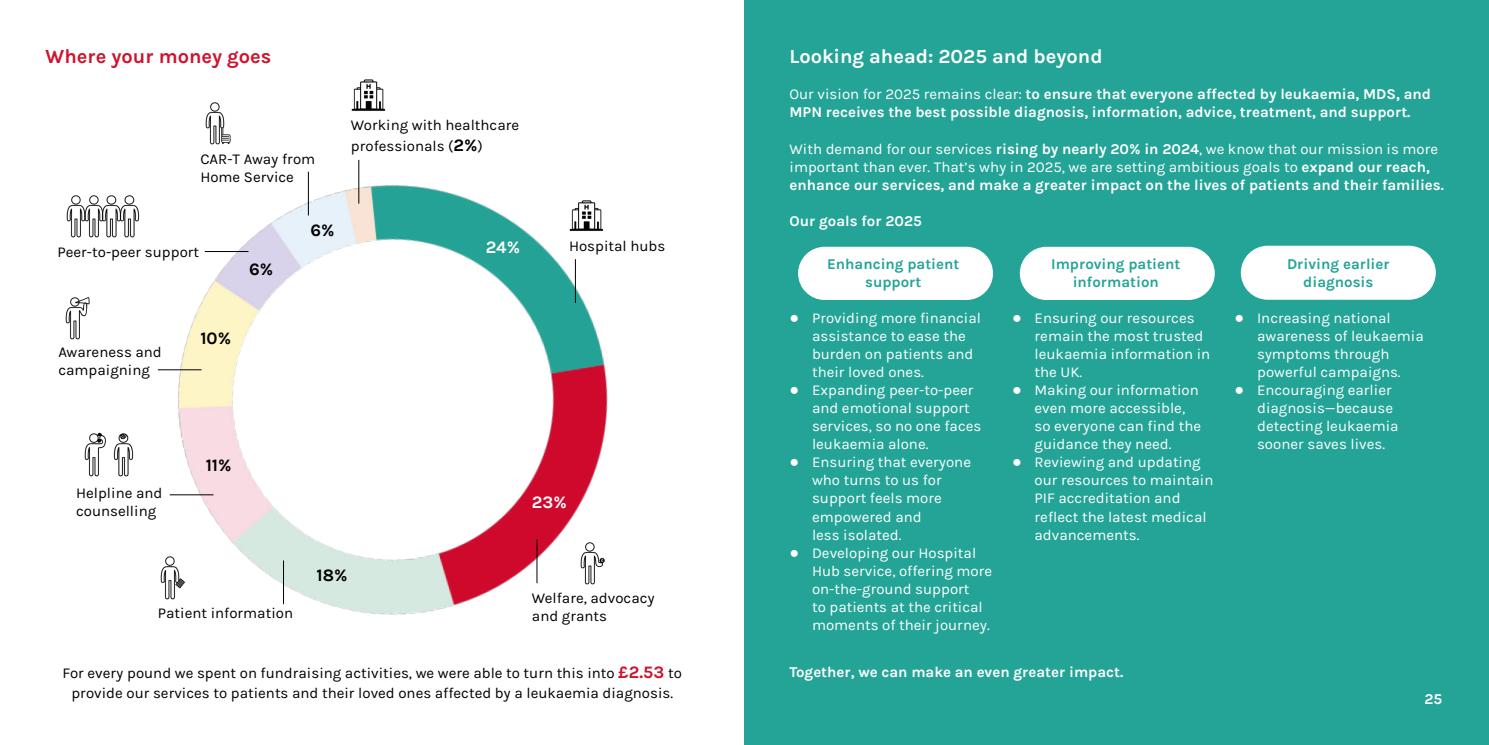
<style>
.page{position:relative;width:1489px;height:745px;background:#fff}
.page>*{position:absolute;margin:0;border:0;box-sizing:border-box;transform-origin:0 0}
.t1{font:700 20px "Karla";color:#fff}
.t2{font:700 20px "Karla";color:#cf122d}
.t3{font:700 17.5px "Karla";color:#000}
.t4{font:700 17.5px "Karla";color:#fff}
.t5{font:15px/18px "Karla";color:#fff}
.t6{font:700 15px/18px "Karla";color:#fff}
.t7{font:15px/18px "Karla";color:#000}
.t8{font:700 15px/18px "Karla";color:#23a496;text-align:center}
.s1{font-weight:700;font-size:17.5px}
.s2{font-weight:700;font-size:17.5px;color:#cf122d}
.s3{font-weight:400}
.s4{font-family:"Arial";font-size:16.25px}
</style>
<div class="page">
<div style="left:744px;top:0;width:744px;height:744px;background:#23a496"></div>
<div style="left:798px;top:246px;width:195px;height:54px;background:#fff;border-radius:27px"></div>
<div style="left:1019px;top:246px;width:195px;height:54px;background:#fff;border-radius:27px"></div>
<div style="left:1240px;top:245px;width:195px;height:54px;background:#fff;border-radius:27px"></div>
<img style="left:157px;top:159px;width:451px;height:456px">
<hr style="left:358px;top:160px;width:1px;height:43px;background:#000">
<hr style="left:575px;top:259px;width:1px;height:44px;background:#000">
<hr style="left:536px;top:539px;width:1px;height:43px;background:#000">
<hr style="left:283px;top:560px;width:1px;height:43px;background:#000">
<hr style="left:170px;top:494px;width:43px;height:1px;background:#000">
<hr style="left:158px;top:369px;width:43px;height:1px;background:#000">
<hr style="left:205px;top:251px;width:43px;height:1px;background:#000">
<hr style="left:308px;top:172px;width:1px;height:43px;background:#000">
<img style="left:351px;top:79px;width:35px;height:32px">
<img style="left:569px;top:198px;width:35px;height:34px">
<img style="left:576px;top:541px;width:32px;height:43px">
<img style="left:157px;top:555px;width:29px;height:44px">
<img style="left:84px;top:432px;width:22px;height:44px">
<img style="left:113px;top:433px;width:21px;height:43px">
<img style="left:65px;top:297px;width:25px;height:43px">
<img style="left:66px;top:195px;width:27px;height:43px">
<img style="left:77px;top:195px;width:18px;height:42px">
<img style="left:95px;top:195px;width:18px;height:43px">
<img style="left:113px;top:195px;width:27px;height:43px">
<img style="left:205px;top:102px;width:26px;height:43px">
<h1 class="t2" style="left:45px;top:45px;width:228px">Where your money goes</h1>
<p class="t7" style="left:200px;top:150px;width:116px">CAR-T Away from<br>Home Service</p>
<p class="t7" style="left:57px;top:243px;width:143px">Peer-to-peer support</p>
<p class="t3" style="left:249px;top:258px;width:26px">6%</p>
<p class="t3" style="left:310px;top:220px;width:26px">6%</p>
<p class="t7" style="left:351px;top:115px;width:170px;line-height:21px">Working with healthcare professionals (<span class="s1">2%</span>)</p>
<p class="t4" style="left:485px;top:237px;width:36px">24%</p>
<p class="t7" style="left:58px;top:343px;width:105px">Awareness and campaigning</p>
<p class="t3" style="left:200px;top:328px;width:32px">10%</p>
<p class="t7" style="left:569px;top:237px;width:98px">Hospital hubs</p>
<p class="t7" style="left:76px;top:484px;width:88px">Helpline and counselling</p>
<p class="t3" style="left:206px;top:454px;width:27px">11%</p>
<p class="t3" style="left:316px;top:565px;width:32px">18%</p>
<p class="t4" style="left:532px;top:491px;width:36px">23%</p>
<p class="t7" style="left:532px;top:589px;width:124px">Welfare, advocacy</p>
<p class="t7" style="left:158px;top:603px;width:137px">Patient information</p>
<p class="t7" style="left:532px;top:607px;width:77px">and grants</p>
<p class="t7" style="left:63px;top:662px;width:620px;line-height:20px;text-align:center">For every pound we spent on fundraising activities, we were able to turn this into <span class="s2">£2.53</span> to provide our services to patients and their loved ones affected by a leukaemia diagnosis.</p>
<h1 class="t1" style="left:789px;top:45px;width:314px">Looking ahead: 2025 and beyond</h1>
<p class="t6" style="left:789px;top:85px;width:643px"><span class="s3">Our vision for 2025 remains clear:</span> to ensure that everyone affected by leukaemia, MDS, and<br>MPN receives the best possible diagnosis, information, advice, treatment, and support.</p>
<p class="t6" style="left:789px;top:139px;width:656px"><span class="s3">With demand for our services</span> rising by nearly 20% in 2024<span class="s3">, we know that our mission is more important than ever. That’s why in 2025, we are setting ambitious goals to</span> expand our reach, enhance our services, and make a greater impact on the lives of patients and their families.</p>
<p class="t6" style="left:789px;top:211px;width:134px">Our goals for 2025</p>
<p class="t8" style="left:827px;top:255px;width:134px">Enhancing patient support</p>
<p class="t5" style="left:812px;top:309px;width:170px;text-indent:-22px"><span class="s4">●</span> Providing more financial assistance to ease the burden on patients and their loved ones.</p>
<p class="t5" style="left:812px;top:381px;width:171px;text-indent:-22px"><span class="s4">●</span> Expanding peer-to-peer and emotional support services, so no one faces leukaemia alone.</p>
<p class="t5" style="left:812px;top:453px;width:160px;text-indent:-22px"><span class="s4">●</span> Ensuring that everyone who turns to us for support feels more empowered and<br>less isolated.</p>
<p class="t5" style="left:812px;top:543px;width:182px;text-indent:-22px"><span class="s4">●</span> Developing our Hospital<br>Hub service, offering more on-the-ground support<br>to patients at the critical moments of their journey.</p>
<p class="t8" style="left:1051px;top:255px;width:131px">Improving patient information</p>
<p class="t5" style="left:1034px;top:309px;width:177px;text-indent:-22px"><span class="s4">●</span> Ensuring our resources remain the most trusted leukaemia information in the UK.</p>
<p class="t5" style="left:1034px;top:381px;width:168px;text-indent:-22px"><span class="s4">●</span> Making our information even more accessible, so everyone can find the guidance they need.</p>
<p class="t5" style="left:1034px;top:453px;width:180px;text-indent:-22px"><span class="s4">●</span> Reviewing and updating our resources to maintain<br>PIF accreditation and reflect the latest medical advancements.</p>
<p class="t6" style="left:789px;top:662px;width:335px">Together, we can make an even greater impact.</p>
<p class="t8" style="left:1286px;top:255px;width:104px">Driving earlier diagnosis</p>
<p class="t5" style="left:1256px;top:309px;width:168px;text-indent:-22px"><span class="s4">●</span> Increasing national awareness of leukaemia symptoms through powerful campaigns.</p>
<p class="t5" style="left:1256px;top:381px;width:143px;text-indent:-22px"><span class="s4">●</span> Encouraging earlier diagnosis—because detecting leukaemia sooner saves lives.</p>
<p class="t6" style="left:1424px;top:689px;width:19px">25</p>
</div>
